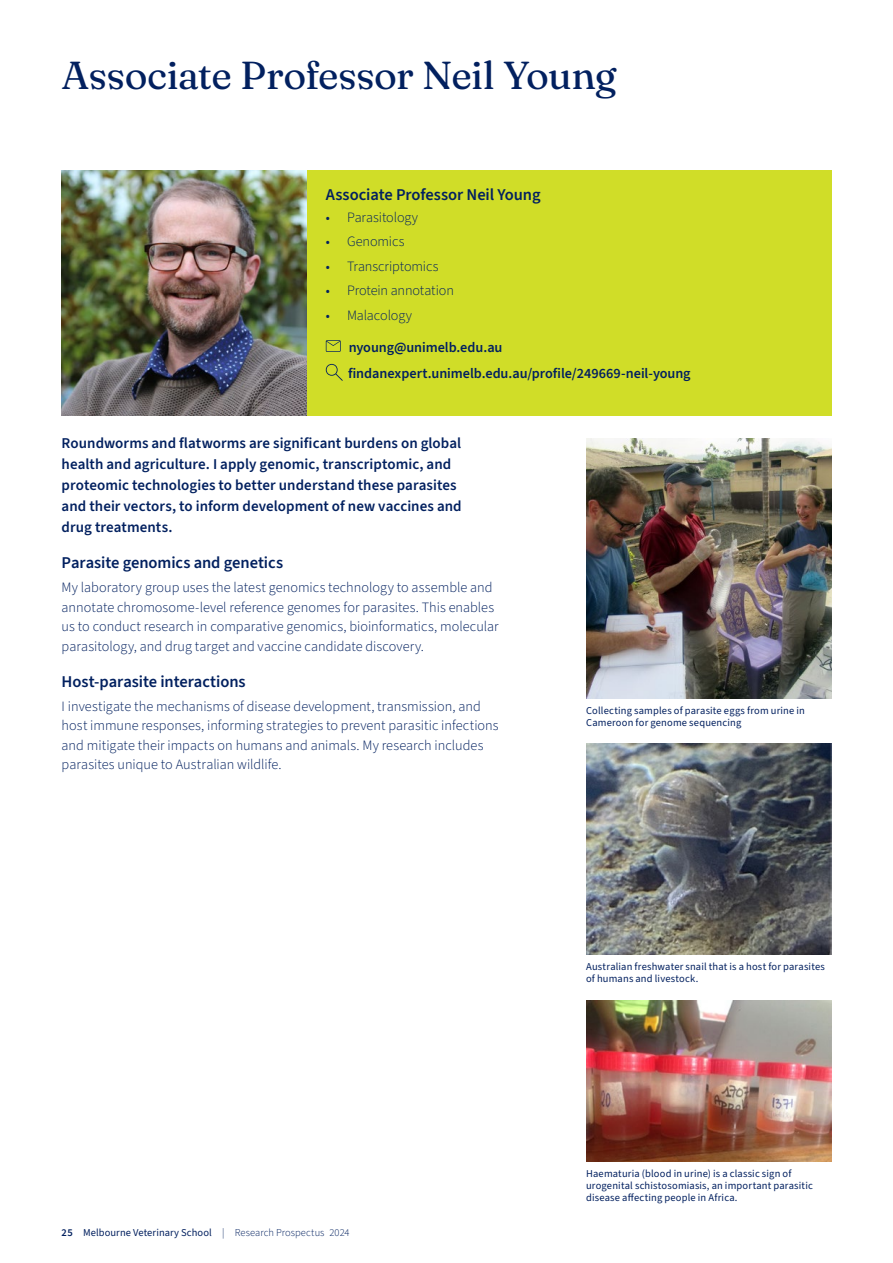
<style>
.page{position:relative;width:893px;height:1263px;background:#fff}
.page>*{position:absolute;margin:0;border:0;box-sizing:border-box;transform-origin:0 0}
.t1{font:39px "Fraunces 9 pt";letter-spacing:-.02em;color:#02205f}
.t2{font:600 16.5px "Source Sans 3";letter-spacing:-.005em;color:#02205f}
.t3{font:600 15px/21px "Source Sans 3";letter-spacing:.005em;color:#02205f}
.t4{font:300 14.25px/19.5px "Source Sans 3";color:#02205f}
.t5{font:600 14.25px/26px "Source Sans 3";letter-spacing:-.005em;color:#02205f}
.t6{font:10.5px/12px "Source Sans 3";letter-spacing:.015em;color:#02205f}
.s1{font-weight:400;font-size:13.5px}
.s2{font-weight:600}
.s3{font-weight:300}
</style>
<div class="page">
<div style="left:307px;top:170px;width:524px;height:245px;background:#d0dd28"></div>
<svg style="left:326px;top:340px;width:15px;height:12px"></svg>
<svg style="left:326px;top:364px;width:17px;height:17px"></svg>
<img style="left:62px;top:170px;width:245px;height:245px">
<img style="left:586px;top:438px;width:245px;height:260px">
<img style="left:586px;top:743px;width:245px;height:212px">
<img style="left:586px;top:1000px;width:245px;height:162px">
<h1 class="t1" style="left:62px;top:46px;width:556px">Associate Professor Neil Young</h1>
<p class="t2" style="left:326px;top:183px;width:216px">Associate Professor Neil Young</p>
<p class="t4" style="left:326px;top:208px;width:94px"><span class="s1">•</span> Parasitology</p>
<p class="t4" style="left:326px;top:232px;width:80px"><span class="s1">•</span> Genomics</p>
<p class="t4" style="left:326px;top:257px;width:114px"><span class="s1">•</span> Transcriptomics</p>
<p class="t4" style="left:326px;top:281px;width:130px"><span class="s1">•</span> Protein annotation</p>
<p class="t4" style="left:326px;top:306px;width:88px"><span class="s1">•</span> Malacology</p>
<p class="t5" style="left:348px;top:335px;width:344px">nyoung@unimelb.edu.au findanexpert.unimelb.edu.au/profile/249669-neil-young</p>
<p class="t3" style="left:62px;top:433px;width:402px">Roundworms and flatworms are significant burdens on global health and agriculture. I apply genomic, transcriptomic, and proteomic technologies to better understand these parasites and their vectors, to inform development of new vaccines and drug treatments.</p>
<p class="t2" style="left:62px;top:552px;width:223px">Parasite genomics and genetics</p>
<p class="t4" style="left:62px;top:578px;width:438px">My laboratory group uses the latest genomics technology to assemble and annotate chromosome-level reference genomes for parasites. This enables us to conduct research in comparative genomics, bioinformatics, molecular parasitology, and drug target and vaccine candidate discovery.</p>
<p class="t2" style="left:62px;top:671px;width:185px">Host-parasite interactions</p>
<p class="t4" style="left:62px;top:697px;width:439px">I investigate the mechanisms of disease development, transmission, and host immune responses, informing strategies to prevent parasitic infections and mitigate their impacts on humans and animals. My research includes parasites unique to Australian wildlife.</p>
<p class="t6" style="left:62px;top:1226px;width:289px"><span class="s2">25</span> Melbourne Veterinary School <span class="s3">| Research Prospectus 2024</span></p>
<p class="t6" style="left:586px;top:704px;width:220px">Collecting samples of parasite eggs from urine in<br>Cameroon for genome sequencing</p>
<p class="t6" style="left:586px;top:961px;width:240px">Australian freshwater snail that is a host for parasites of humans and livestock.</p>
<p class="t6" style="left:586px;top:1168px;width:228px">Haematuria (blood in urine) is a classic sign of urogenital schistosomiasis, an important parasitic disease affecting people in Africa.</p>
</div>
